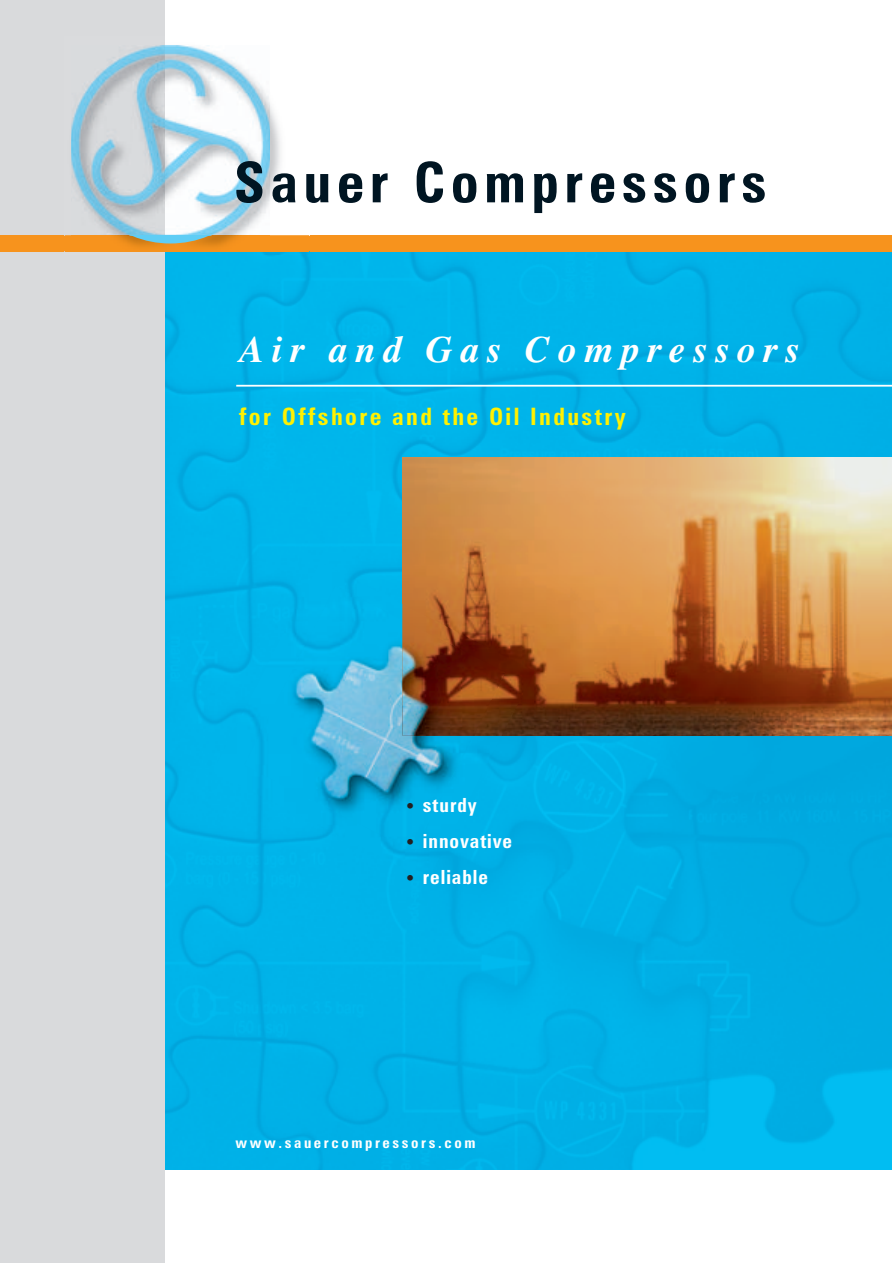
<style>
.page{position:relative;width:892px;height:1263px;background:#fff}
.page>*{position:absolute;margin:0;border:0;box-sizing:border-box;transform-origin:0 0}
.t1{font:700 condensed 56.4px "Zurich BT";letter-spacing:.1em;color:#001522}
.t2{font:italic 700 37.35px "Times";letter-spacing:.2em;color:#fff}
.t3{font:700 condensed 24px "Zurich BT";letter-spacing:.1em;color:#fff101}
.t4{font:700 condensed 19.5px "Zurich BT";letter-spacing:.05em;color:#fff}
.t5{font:700 condensed 15px "Zurich BT";letter-spacing:.175em;color:#fff}
.s1{color:#231f20}
</style>
<div class="page">
<img style="left:165px;top:252px;width:727px;height:918px">
<div style="left:0;top:0;width:165px;height:1263px;background:#d9dadc"></div>
<div style="left:0;top:235px;width:892px;height:17px;background:#f7931d"></div>
<img style="left:65px;top:45px;width:244px;height:209px">
<svg style="left:71px;top:235px;width:198px;height:8px"></svg>
<hr style="left:236px;top:385px;width:656px;height:2px;background:#fff">
<img style="left:402px;top:457px;width:490px;height:279px">
<img style="left:212px;top:562px;width:290px;height:319px">
<img style="left:473px;top:604px;width:62px;height:132px">
<img style="left:244px;top:586px;width:229px;height:266px">
<img style="left:402px;top:620px;width:103px;height:116px">
<h1 class="t1" style="left:234px;top:162px;width:534px">Sauer Compressors</h1>
<h2 class="t2" style="left:239px;top:336px;width:561px">Air and Gas Compressors</h2>
<p class="t3" style="left:239px;top:408px;width:388px">for Offshore and the Oil Industry</p>
<p class="t4" style="left:405px;top:798px;width:74px"><span class="s1">•</span> sturdy</p>
<p class="t4" style="left:405px;top:834px;width:109px"><span class="s1">•</span> innovative</p>
<p class="t4" style="left:405px;top:870px;width:85px"><span class="s1">•</span> reliable</p>
<p class="t5" style="left:235px;top:1137px;width:242px">www.sauercompressors.com</p>
</div>
